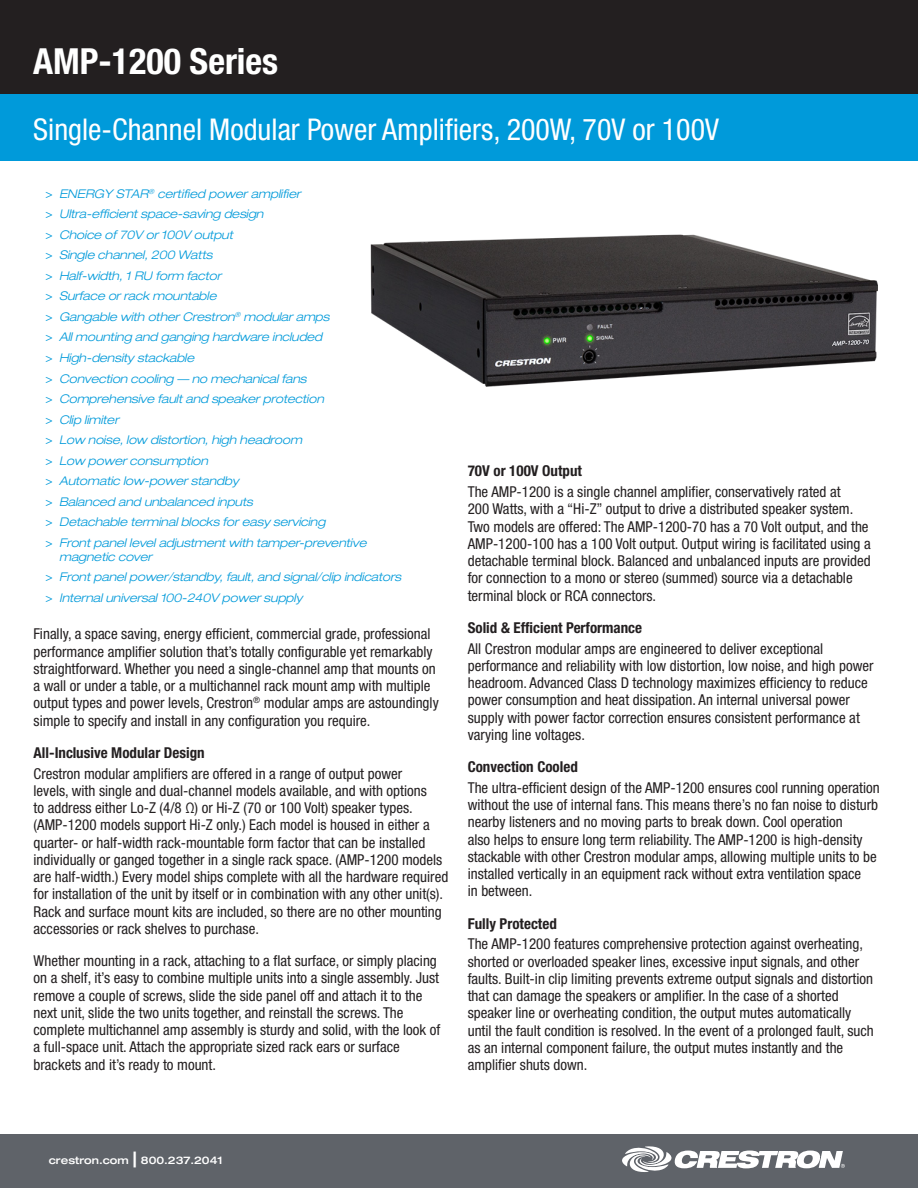
<style>
.page{position:relative;width:918px;height:1188px;background:#fff}
.page>*{position:absolute;margin:0;border:0;box-sizing:border-box;transform-origin:0 0}
.t1{font:700 condensed 36px "Helvetica Neue LT Std";color:#fff}
.t2{font:condensed 30px "Helvetica Neue LT Std";color:#fff}
.t3{font:condensed 15px/17.2px "Helvetica Neue LT Std";color:#231f20}
.bold_copy_headings{font:700 condensed 15px "Helvetica Neue LT Std";color:#231f20}
.t4{font:italic 300 expanded 12px/13.8px "Helvetica Neue LT Std";letter-spacing:-.005em;color:#009ada}
.t5{font:500 expanded 10.5px "Helvetica Neue LT Std";color:#fff}
.s1{font-weight:400;font-style:normal;font-stretch:condensed}
.s2{font-size:21px}
</style>
<div class="page">
<div style="left:0;top:0;width:918px;height:94px;background:#231f20"></div>
<div style="left:0;top:94px;width:918px;height:67px;background:#009ada"></div>
<div style="left:0;top:1134px;width:918px;height:54px;background:#5f6369"></div>
<svg style="left:622px;top:1146px;width:223px;height:26px"></svg>
<img style="left:370px;top:234px;width:508px;height:153px">
<h1 class="t1" style="left:33px;top:40px;width:247px">AMP-1200 Series</h1>
<h2 class="t2" style="left:33px;top:112px;width:687px">Single-Channel Modular Power Amplifiers, 200W, 70V or 100V</h2>
<p class="t4" style="left:46px;top:187px;width:257px"><span class="s1">&gt;</span> ENERGY STAR<sup>®</sup> certified power amplifier</p>
<p class="t4" style="left:46px;top:207px;width:219px"><span class="s1">&gt;</span> Ultra-efficient space-saving design</p>
<p class="t4" style="left:46px;top:228px;width:189px"><span class="s1">&gt;</span> Choice of 70V or 100V output</p>
<p class="t4" style="left:46px;top:248px;width:168px"><span class="s1">&gt;</span> Single channel, 200 Watts</p>
<p class="t4" style="left:46px;top:269px;width:177px"><span class="s1">&gt;</span> Half-width, 1 RU form factor</p>
<p class="t4" style="left:46px;top:289px;width:172px"><span class="s1">&gt;</span> Surface or rack mountable</p>
<p class="t4" style="left:46px;top:310px;width:285px"><span class="s1">&gt;</span> Gangable with other Crestron<sup>®</sup> modular amps</p>
<p class="t4" style="left:46px;top:330px;width:278px"><span class="s1">&gt;</span> All mounting and ganging hardware included</p>
<p class="t4" style="left:46px;top:351px;width:150px"><span class="s1">&gt;</span> High-density stackable</p>
<p class="t4" style="left:46px;top:372px;width:263px"><span class="s1">&gt;</span> Convection cooling — no mechanical fans</p>
<p class="t4" style="left:46px;top:392px;width:280px"><span class="s1">&gt;</span> Comprehensive fault and speaker protection</p>
<p class="t4" style="left:46px;top:413px;width:75px"><span class="s1">&gt;</span> Clip limiter</p>
<p class="t4" style="left:46px;top:433px;width:258px"><span class="s1">&gt;</span> Low noise, low distortion, high headroom</p>
<p class="t4" style="left:46px;top:454px;width:164px"><span class="s1">&gt;</span> Low power consumption</p>
<p class="t4" style="left:46px;top:474px;width:195px"><span class="s1">&gt;</span> Automatic low-power standby</p>
<p class="t4" style="left:46px;top:495px;width:209px"><span class="s1">&gt;</span> Balanced and unbalanced inputs</p>
<p class="t4" style="left:46px;top:515px;width:281px"><span class="s1">&gt;</span> Detachable terminal blocks for easy servicing</p>
<p class="t4" style="left:59px;top:536px;width:309px;text-indent:-14px"><span class="s1">&gt;</span> Front panel level adjustment with tamper-preventive magnetic cover</p>
<p class="t4" style="left:46px;top:570px;width:357px"><span class="s1">&gt;</span> Front panel power/standby, fault, and signal/clip indicators</p>
<p class="t4" style="left:46px;top:591px;width:258px"><span class="s1">&gt;</span> Internal universal 100-240V power supply</p>
<p class="t3" style="left:34px;top:625px;width:407px">Finally, a space saving, energy efficient, commercial grade, professional performance amplifier solution that’s totally configurable yet remarkably straightforward. Whether you need a single-channel amp that mounts on a wall or under a table, or a multichannel rack mount amp with multiple output types and power levels, Crestron<sup>®</sup> modular amps are astoundingly simple to specify and install in any configuration you require.</p>
<p class="bold_copy_headings" style="left:34px;top:743px;width:173px">All-Inclusive Modular Design</p>
<p class="t3" style="left:34px;top:765px;width:416px">Crestron modular amplifiers are offered in a range of output power<br>levels, with single and dual-channel models available, and with options<br>to address either Lo-Z (4/8 Ω) or Hi-Z (70 or 100 Volt) speaker types. (AMP-1200 models support Hi-Z only.) Each model is housed in either a quarter- or half-width rack-mountable form factor that can be installed individually or ganged together in a single rack space. (AMP-1200 models are half-width.) Every model ships complete with all the hardware required for installation of the unit by itself or in combination with any other unit(s).<br>Rack and surface mount kits are included, so there are no other mounting accessories or rack shelves to purchase.</p>
<p class="t3" style="left:34px;top:952px;width:408px">Whether mounting in a rack, attaching to a flat surface, or simply placing on a shelf, it’s easy to combine multiple units into a single assembly. Just remove a couple of screws, slide the side panel off and attach it to the next unit, slide the two units together, and reinstall the screws. The complete multichannel amp assembly is sturdy and solid, with the look of a full-space unit. Attach the appropriate sized rack ears or surface brackets and it’s ready to mount.</p>
<p class="bold_copy_headings" style="left:468px;top:462px;width:116px">70V or 100V Output</p>
<p class="t3" style="left:468px;top:483px;width:405px">The AMP-1200 is a single channel amplifier, conservatively rated at<br>200 Watts, with a “Hi-Z” output to drive a distributed speaker system.<br>Two models are offered: The AMP-1200-70 has a 70 Volt output, and the AMP-1200-100 has a 100 Volt output. Output wiring is facilitated using a detachable terminal block. Balanced and unbalanced inputs are provided for connection to a mono or stereo (summed) source via a detachable terminal block or RCA connectors.</p>
<p class="bold_copy_headings" style="left:468px;top:618px;width:176px">Solid &amp; Efficient Performance</p>
<p class="t3" style="left:468px;top:640px;width:408px">All Crestron modular amps are engineered to deliver exceptional performance and reliability with low distortion, low noise, and high power headroom. Advanced Class D technology maximizes efficiency to reduce power consumption and heat dissipation. An internal universal power supply with power factor correction ensures consistent performance at varying line voltages.</p>
<p class="bold_copy_headings" style="left:468px;top:758px;width:112px">Convection Cooled</p>
<p class="t3" style="left:468px;top:779px;width:414px">The ultra-efficient design of the AMP-1200 ensures cool running operation without the use of internal fans. This means there’s no fan noise to disturb nearby listeners and no moving parts to break down. Cool operation<br>also helps to ensure long term reliability. The AMP-1200 is high-density stackable with other Crestron modular amps, allowing multiple units to be installed vertically in an equipment rack without extra ventilation space<br>in between.</p>
<p class="bold_copy_headings" style="left:468px;top:914px;width:91px">Fully Protected</p>
<p class="t3" style="left:468px;top:935px;width:408px">The AMP-1200 features comprehensive protection against overheating, shorted or overloaded speaker lines, excessive input signals, and other faults. Built-in clip limiting prevents extreme output signals and distortion that can damage the speakers or amplifier. In the case of a shorted speaker line or overheating condition, the output mutes automatically until the fault condition is resolved. In the event of a prolonged fault, such as an internal component failure, the output mutes instantly and the amplifier shuts down.</p>
<p class="t5" style="left:49px;top:1153px;width:175px">crestron.com <span class="s2">|</span> 800.237.2041</p>
</div>
